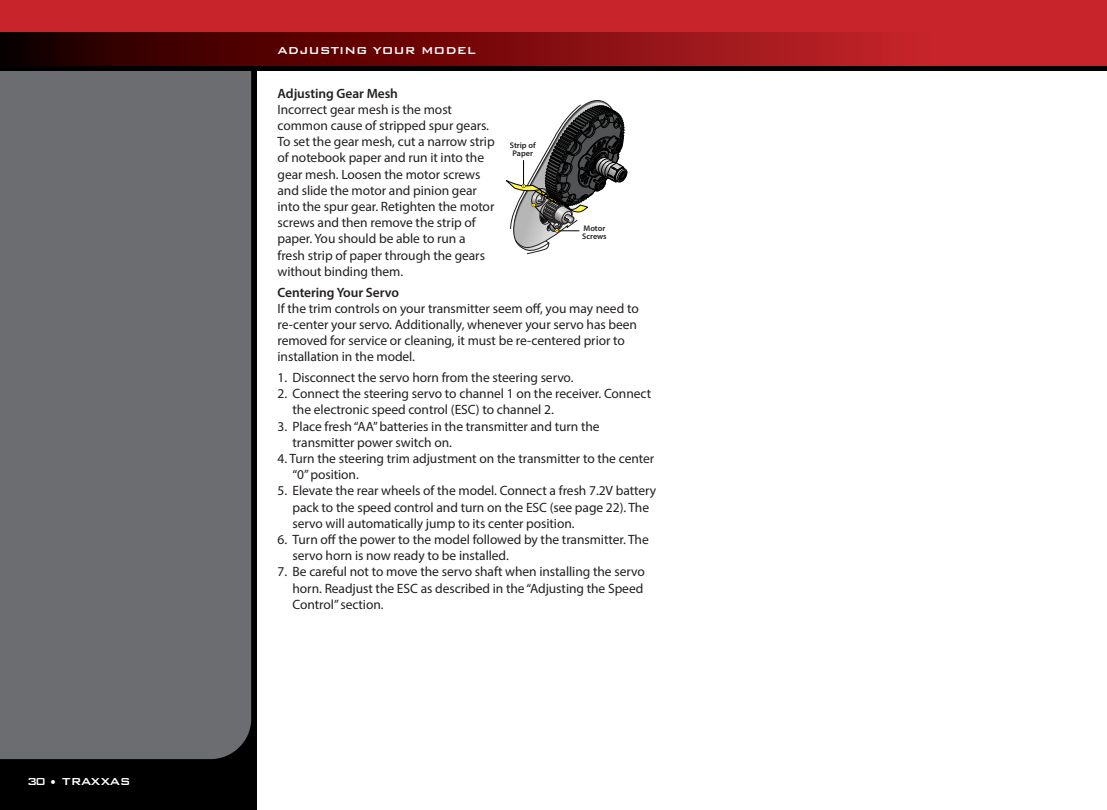
<style>
.page{position:relative;width:1107px;height:810px;background:#fff}
.page>*{position:absolute;margin:0;border:0;box-sizing:border-box;transform-origin:0 0}
.t1{font:13.5px/16.2px "Myriad Pro";letter-spacing:-.005em;color:#231f20}
.t2{font:600 13.5px "Myriad Pro";letter-spacing:-.005em;color:#231f20}
.t3{font:500 13.5px "Bank Gothic BT";color:#fff}
.t4{font:500 13.5px "Bank Gothic BT";letter-spacing:-.02em;color:#fff}
.t5{font:600 8.25px/8.2px "Myriad Pro";color:#231f20}
</style>
<div class="page">
<div style="left:0;top:13px;width:256px;height:797px;background:#000"></div>
<div style="left:0;top:71px;width:251px;height:688px;background:#6c6d70"></div>
<div style="left:0;top:0;width:1107px;height:70px;background:#000"></div>
<div style="left:0;top:0;width:1107px;height:51px;background:#c8242b"></div>
<svg style="left:0;top:32px;width:1107px;height:34px;background:#7f0f12"></svg>
<svg style="left:506px;top:100px;width:121px;height:155px"></svg>
<p class="t4" style="left:27px;top:774px;width:105px">30 • TRAXXAS</p>
<p class="t3" style="left:278px;top:43px;width:200px">ADJUSTING YOUR MODEL</p>
<p class="t2" style="left:278px;top:84px;width:122px">Adjusting Gear Mesh</p>
<p class="t1" style="left:278px;top:101px;width:219px">Incorrect gear mesh is the most common cause of stripped spur gears.<br>To set the gear mesh, cut a narrow strip of notebook paper and run it into the gear mesh. Loosen the motor screws and slide the motor and pinion gear into the spur gear. Retighten the motor screws and then remove the strip of paper. You should be able to run a fresh strip of paper through the gears without binding them.</p>
<p class="t2" style="left:278px;top:283px;width:123px">Centering Your Servo</p>
<p class="t1" style="left:278px;top:300px;width:363px">If the trim controls on your transmitter seem off, you may need to re-center your servo. Additionally, whenever your servo has been removed for service or cleaning, it must be re-centered prior to installation in the model.</p>
<p class="t1" style="left:278px;top:369px;width:297px">1. Disconnect the servo horn from the steering servo.</p>
<p class="t1" style="left:293px;top:385px;width:360px;text-indent:-15px">2. Connect the steering servo to channel 1 on the receiver. Connect the electronic speed control (ESC) to channel 2.</p>
<p class="t1" style="left:293px;top:418px;width:309px;text-indent:-15px">3. Place fresh “AA” batteries in the transmitter and turn the transmitter power switch on.</p>
<p class="t1" style="left:293px;top:450px;width:363px;text-indent:-15px">4. Turn the steering trim adjustment on the transmitter to the center “0” position.</p>
<p class="t1" style="left:293px;top:483px;width:365px;text-indent:-15px">5. Elevate the rear wheels of the model. Connect a fresh 7.2V battery pack to the speed control and turn on the ESC (see page 22). The servo will automatically jump to its center position.</p>
<p class="t1" style="left:293px;top:531px;width:358px;text-indent:-15px">6. Turn off the power to the model followed by the transmitter. The servo horn is now ready to be installed.</p>
<p class="t1" style="left:293px;top:564px;width:354px;text-align:justify;text-indent:-15px">7. Be careful not to move the servo shaft when installing the servo horn. Readjust the ESC as described in the “Adjusting the Speed Control” section.</p>
<p class="t5" style="left:510px;top:141px;width:27px;text-align:center">Strip of<br>Paper</p>
<p class="t5" style="left:582px;top:224px;width:26px">Motor<br>Screws</p>
</div>
